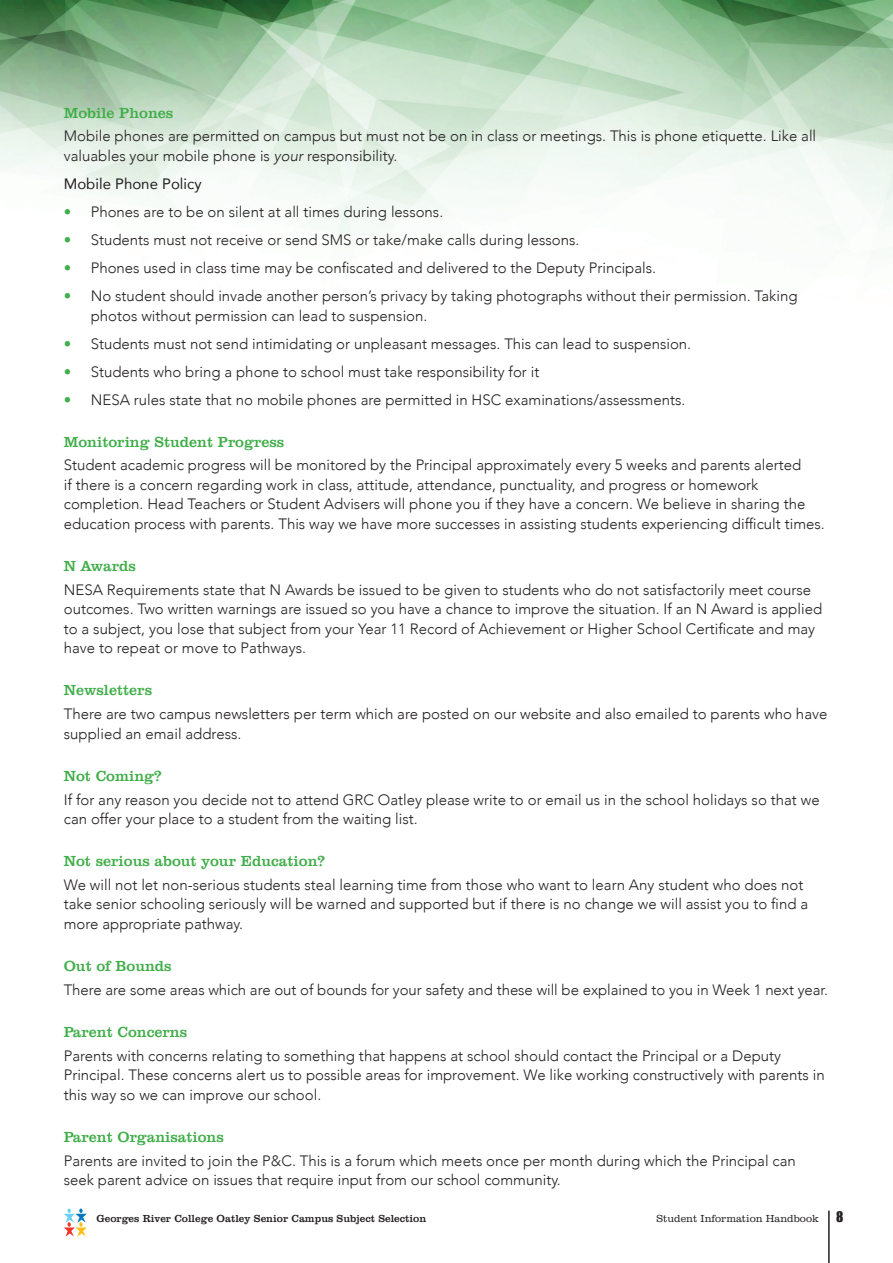
<style>
.page{position:relative;width:893px;height:1263px;background:#fff}
.page>*{position:absolute;margin:0;border:0;box-sizing:border-box;transform-origin:0 0}
.t1{font:300 15px/19.5px "Avenir";color:#231f20}
.t2{font:15px "Clarendon BT";color:#40ae49}
.t3{font:15px "Avenir";color:#231f20}
.t4{font:13.5px "Impact";color:#231f20}
.t5{font:10.5px "Clarendon BT";color:#231f20}
.t6{font:300 10.5px "Clarendon BT";color:#231f20}
.s1{font-style:italic}
.s2{color:#40ae49}
</style>
<div class="page">
<img style="left:0;top:0;width:893px;height:249px">
<svg style="left:64px;top:1208px;width:23px;height:28px"></svg>
<hr style="left:828px;top:1210px;width:2px;height:53px;background:#231f20">
<p class="t2" style="left:64px;top:103px;width:111px">Mobile Phones</p>
<p class="t1" style="left:64px;top:127px;width:754px">Mobile phones are permitted on campus but must not be on in class or meetings. This is phone etiquette. Like all valuables your mobile phone is <span class="s1">your</span> responsibility.</p>
<p class="t3" style="left:64px;top:172px;width:139px">Mobile Phone Policy</p>
<p class="t1" style="left:64px;top:202px;width:381px"><span class="s2">•</span> Phones are to be on silent at all times during lessons.</p>
<p class="t1" style="left:64px;top:230px;width:517px"><span class="s2">•</span> Students must not receive or send SMS or take/make calls during lessons.</p>
<p class="t1" style="left:64px;top:258px;width:594px"><span class="s2">•</span> Phones used in class time may be confiscated and delivered to the Deputy Principals.</p>
<p class="t1" style="left:91px;top:286px;width:708px;text-indent:-27px"><span class="s2">•</span> No student should invade another person’s privacy by taking photographs without their permission. Taking photos without permission can lead to suspension.</p>
<p class="t1" style="left:64px;top:334px;width:629px"><span class="s2">•</span> Students must not send intimidating or unpleasant messages. This can lead to suspension.</p>
<p class="t1" style="left:64px;top:362px;width:477px"><span class="s2">•</span> Students who bring a phone to school must take responsibility for it</p>
<p class="t1" style="left:64px;top:390px;width:623px"><span class="s2">•</span> NESA rules state that no mobile phones are permitted in HSC examinations/assessments.</p>
<p class="t2" style="left:64px;top:432px;width:222px">Monitoring Student Progress</p>
<p class="t1" style="left:64px;top:455px;width:762px">Student academic progress will be monitored by the Principal approximately every 5 weeks and parents alerted<br>if there is a concern regarding work in class, attitude, attendance, punctuality, and progress or homework completion. Head Teachers or Student Advisers will phone you if they have a concern. We believe in sharing the education process with parents. This way we have more successes in assisting students experiencing difficult times.</p>
<p class="t2" style="left:64px;top:557px;width:74px">N Awards</p>
<p class="t1" style="left:64px;top:580px;width:760px">NESA Requirements state that N Awards be issued to be given to students who do not satisfactorily meet course outcomes. Two written warnings are issued so you have a chance to improve the situation. If an N Award is applied to a subject, you lose that subject from your Year 11 Record of Achievement or Higher School Certificate and may have to repeat or move to Pathways.</p>
<p class="t2" style="left:64px;top:681px;width:90px">Newsletters</p>
<p class="t1" style="left:64px;top:704px;width:765px">There are two campus newsletters per term which are posted on our website and also emailed to parents who have supplied an email address.</p>
<p class="t2" style="left:64px;top:766px;width:99px">Not Coming?</p>
<p class="t1" style="left:64px;top:790px;width:757px">If for any reason you decide not to attend GRC Oatley please write to or email us in the school holidays so that we can offer your place to a student from the waiting list.</p>
<p class="t2" style="left:64px;top:852px;width:263px">Not serious about your Education?</p>
<p class="t1" style="left:64px;top:875px;width:746px">We will not let non-serious students steal learning time from those who want to learn Any student who does not take senior schooling seriously will be warned and supported but if there is no change we will assist you to find a more appropriate pathway.</p>
<p class="t2" style="left:64px;top:957px;width:109px">Out of Bounds</p>
<p class="t1" style="left:64px;top:980px;width:766px">There are some areas which are out of bounds for your safety and these will be explained to you in Week 1 next year.</p>
<p class="t2" style="left:64px;top:1022px;width:125px">Parent Concerns</p>
<p class="t1" style="left:64px;top:1046px;width:762px">Parents with concerns relating to something that happens at school should contact the Principal or a Deputy<br>Principal. These concerns alert us to possible areas for improvement. We like working constructively with parents in this way so we can improve our school.</p>
<p class="t2" style="left:64px;top:1127px;width:162px">Parent Organisations</p>
<p class="t1" style="left:64px;top:1151px;width:734px">Parents are invited to join the P&amp;C. This is a forum which meets once per month during which the Principal can seek parent advice on issues that require input from our school community.</p>
<p class="t5" style="left:97px;top:1212px;width:331px">Georges River College Oatley Senior Campus Subject Selection</p>
<p class="t6" style="left:657px;top:1212px;width:164px">Student Information Handbook</p>
<p class="t4" style="left:836px;top:1206px;width:9px">8</p>
</div>
